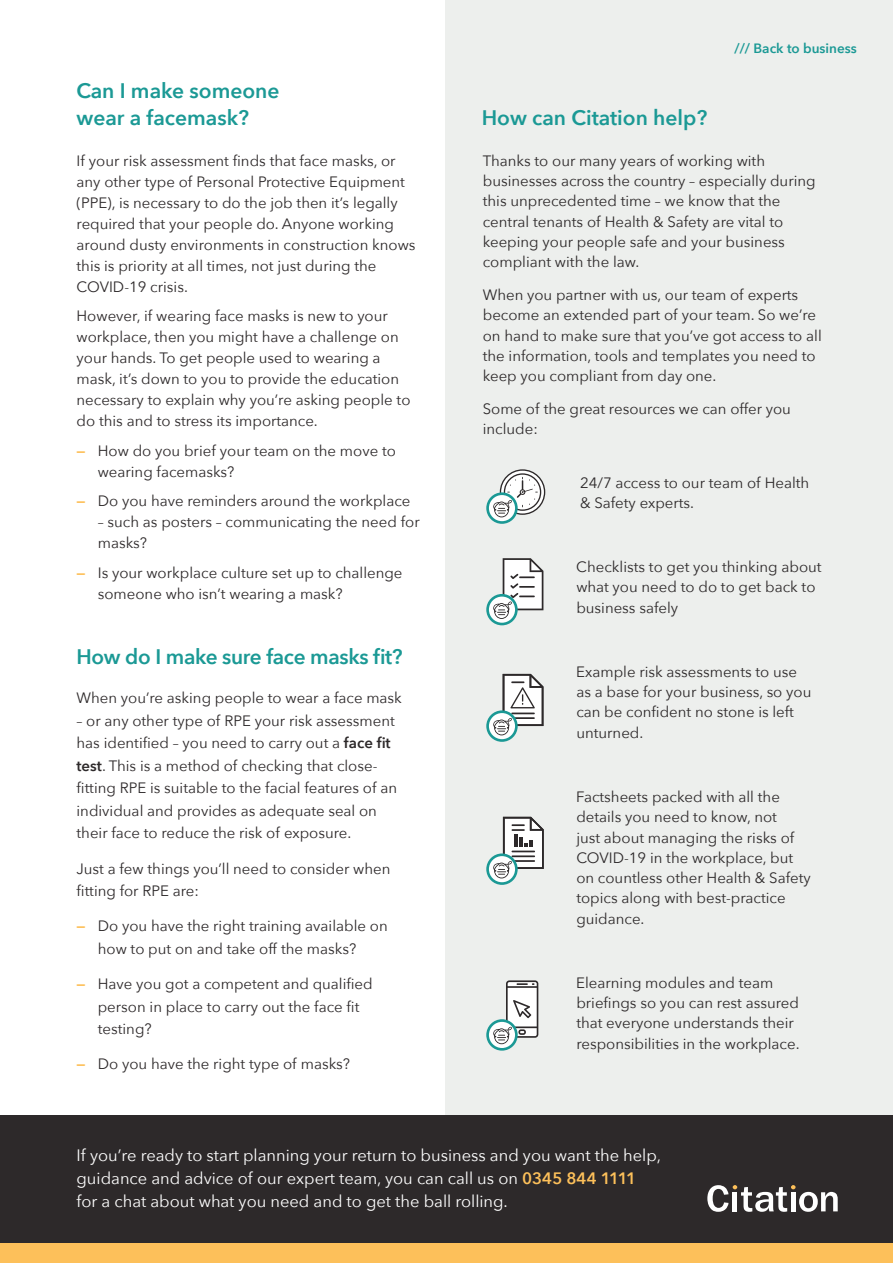
<style>
.page{position:relative;width:893px;height:1263px;background:#fff}
.page>*{position:absolute;margin:0;border:0;box-sizing:border-box;transform-origin:0 0}
.t1{font:600 21px/27px "Avenir Next";color:#1b9995}
.t2{font:16.5px/22.5px "Avenir Next";color:#fff}
.t3{font:15px/20.2px "Avenir Next";color:#2d292a}
.t4{font:600 13.5px "Avenir Next";color:#1b9995}
.s1{font-weight:700;color:#fdc05a}
.s2{font-weight:600}
.s3{font-weight:600;color:#fdc05a}
</style>
<div class="page">
<div style="left:446px;top:0;width:447px;height:1133px;background:#edefed"></div>
<div style="left:0;top:1115px;width:893px;height:148px;background:#2d292a"></div>
<svg style="left:707px;top:1185px;width:131px;height:27px"></svg>
<div style="left:0;top:1243px;width:893px;height:20px;background:#fdc05a"></div>
<svg style="left:488px;top:494px;width:28px;height:28px"></svg>
<div style="left:486px;top:492px;width:32px;height:32px;border:3px solid #1b9995;border-radius:50%"></div>
<svg style="left:493px;top:469px;width:52px;height:48px"></svg>
<svg style="left:488px;top:595px;width:28px;height:29px"></svg>
<div style="left:486px;top:594px;width:32px;height:31px;border:3px solid #1b9995;border-radius:50%"></div>
<svg style="left:493px;top:558px;width:50px;height:61px"></svg>
<svg style="left:488px;top:712px;width:28px;height:28px"></svg>
<div style="left:486px;top:710px;width:32px;height:32px;border:3px solid #1b9995;border-radius:50%"></div>
<svg style="left:493px;top:674px;width:50px;height:61px"></svg>
<svg style="left:488px;top:855px;width:28px;height:28px"></svg>
<div style="left:486px;top:853px;width:32px;height:32px;border:3px solid #1b9995;border-radius:50%"></div>
<svg style="left:493px;top:817px;width:51px;height:61px"></svg>
<svg style="left:488px;top:1020px;width:28px;height:29px"></svg>
<div style="left:486px;top:1019px;width:32px;height:32px;border:3px solid #1b9995;border-radius:50%"></div>
<svg style="left:493px;top:980px;width:45px;height:64px"></svg>
<p class="t1" style="left:77px;top:77px;width:204px">Can I make someone wear a facemask?</p>
<p class="t3" style="left:77px;top:149px;width:341px;line-height:21px">If your risk assessment finds that face masks, or any other type of Personal Protective Equipment (PPE), is necessary to do the job then it’s legally required that your people do. Anyone working around dusty environments in construction knows this is priority at all times, not just during the COVID-19 crisis.</p>
<p class="t3" style="left:77px;top:305px;width:335px;line-height:21px">However, if wearing face masks is new to your workplace, then you might have a challenge on your hands. To get people used to wearing a mask, it’s down to you to provide the education necessary to explain why you’re asking people to do this and to stress its importance.</p>
<p class="t3" style="left:98px;top:439px;width:300px;line-height:21px;text-indent:-21px"><span class="s1">—</span> How do you brief your team on the move to wearing facemasks?</p>
<p class="t3" style="left:77px;top:490px;width:335px"><span class="s1">—</span> Do you have reminders around the workplace</p>
<p class="t3" style="left:98px;top:511px;width:323px;line-height:21px">– such as posters – communicating the need for masks?</p>
<p class="t3" style="left:98px;top:561px;width:306px;line-height:21px;text-indent:-21px"><span class="s1">—</span> Is your workplace culture set up to challenge someone who isn’t wearing a mask?</p>
<p class="t1" style="left:77px;top:643px;width:328px">How do I make sure face masks fit?</p>
<p class="t3" style="left:77px;top:687px;width:327px">When you’re asking people to wear a face mask</p>
<p class="t3" style="left:77px;top:709px;width:322px;line-height:22.5px">– or any other type of RPE your risk assessment has identified – you need to carry out a <span class="s2">face fit test</span>. This is a method of checking that close&shy;fitting RPE is suitable to the facial features of an individual and provides as adequate seal on their face to reduce the risk of exposure.</p>
<p class="t3" style="left:77px;top:856px;width:315px;line-height:22.5px">Just a few things you’ll need to consider when fitting for RPE are:</p>
<p class="t3" style="left:98px;top:914px;width:291px;line-height:22.5px;text-indent:-21px"><span class="s1">—</span> Do you have the right training available on how to put on and take off the masks?</p>
<p class="t3" style="left:98px;top:972px;width:276px;line-height:22.5px;text-indent:-21px"><span class="s1">—</span> Have you got a competent and qualified person in place to carry out the face fit testing?</p>
<p class="t3" style="left:77px;top:1053px;width:275px"><span class="s1">—</span> Do you have the right type of masks?</p>
<p class="t4" style="left:734px;top:37px;width:124px">/// Back to business</p>
<p class="t1" style="left:482px;top:104px;width:227px">How can Citation help?</p>
<p class="t3" style="left:483px;top:150px;width:334px">Thanks to our many years of working with businesses across the country – especially during this unprecedented time – we know that the central tenants of Health &amp; Safety are vital to keeping your people safe and your business compliant with the law.</p>
<p class="t3" style="left:483px;top:284px;width:340px">When you partner with us, our team of experts become an extended part of your team. So we’re on hand to make sure that you’ve got access to all the information, tools and templates you need to keep you compliant from day one.</p>
<p class="t3" style="left:483px;top:398px;width:310px">Some of the great resources we can offer you include:</p>
<p class="t3" style="left:580px;top:472px;width:231px">24/7 access to our team of Health &amp; Safety experts.</p>
<p class="t3" style="left:576px;top:556px;width:247px">Checklists to get you thinking about what you need to do to get back to business safely</p>
<p class="t3" style="left:576px;top:661px;width:237px">Example risk assessments to use as a base for your business, so you can be confident no stone is left unturned.</p>
<p class="t3" style="left:576px;top:786px;width:236px">Factsheets packed with all the details you need to know, not<br>just about managing the risks of<br>COVID-19 in the workplace, but on countless other Health &amp; Safety topics along with best-practice guidance.</p>
<p class="t3" style="left:576px;top:972px;width:225px">Elearning modules and team briefings so you can rest assured that everyone understands their responsibilities in the workplace.</p>
<p class="t2" style="left:77px;top:1144px;width:586px">If you’re ready to start planning your return to business and you want the help, guidance and advice of our expert team, you can call us on <span class="s3">0345 844 1111 </span>for a chat about what you need and to get the ball rolling.</p>
</div>
